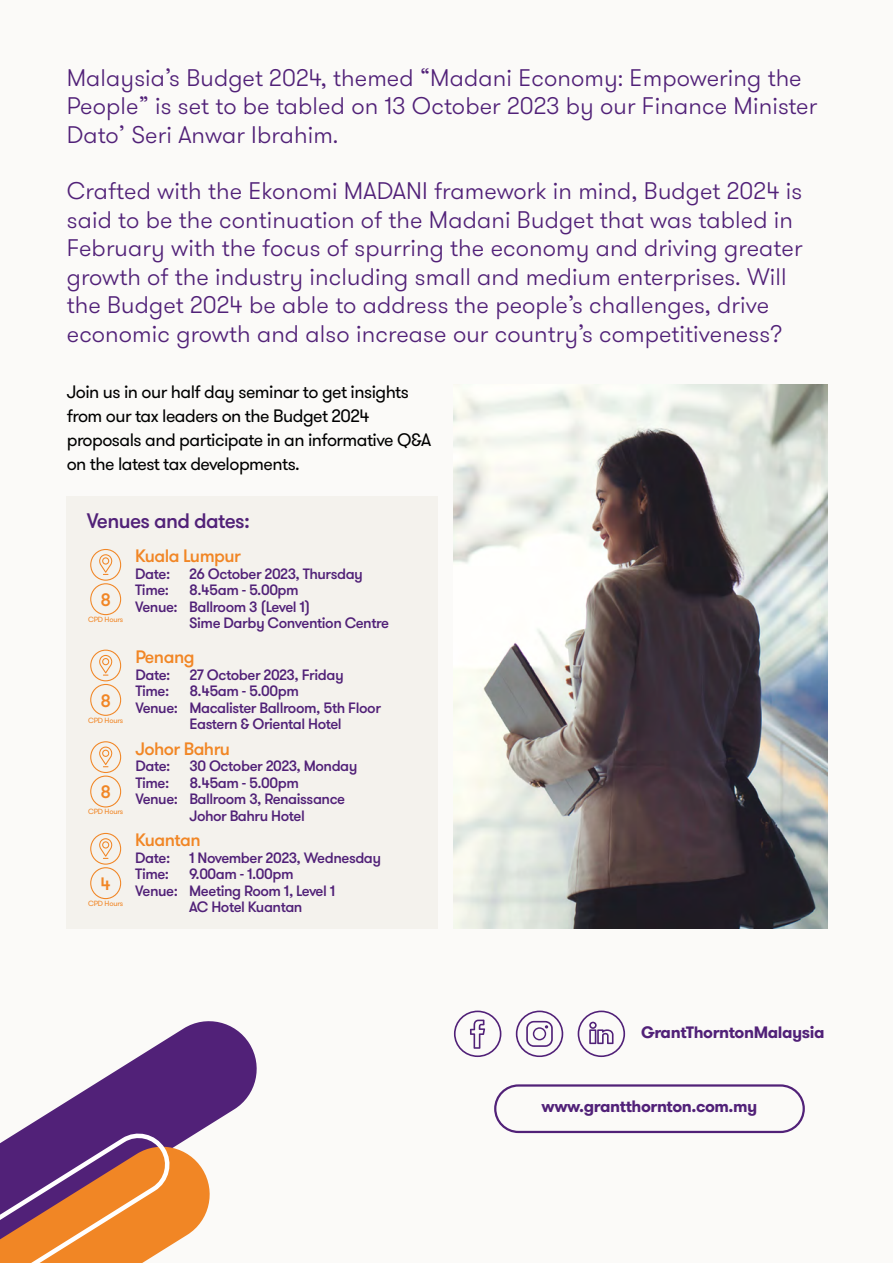
<style>
.page{position:relative;width:893px;height:1263px;background:#fbfaf8}
.page>*{position:absolute;margin:0;border:0;box-sizing:border-box;transform-origin:0 0}
.t1{font:300 24px/28.5px "GT Walsheim Pro";letter-spacing:.005em;color:#512178}
.t2{font:500 21px "GT Walsheim Pro";letter-spacing:-.03em;color:#512178}
.t3{font:18px/24px "GT Walsheim Pro";letter-spacing:-.03em;color:#000}
.t4{font:500 18px "GT Walsheim Pro";letter-spacing:-.03em;color:#f18625}
.t5{font:700 16.5px "GT Walsheim Pro";letter-spacing:-.025em;color:#512178}
.t6{font:500 15px "GT Walsheim Pro";letter-spacing:-.03em;color:#512178}
.t7{font:7.5px "GT Walsheim Pro";letter-spacing:-.03em;color:#f18625}
</style>
<div class="page">
<img style="left:454px;top:384px;width:373px;height:544px">
<svg style="left:21px;top:1021px;width:236px;height:109px;fill:#512178"></svg>
<svg style="left:0;top:1130px;width:210px;height:133px;background:#bd755f"></svg>
<div style="left:67px;top:496px;width:371px;height:432px;background:#f4f2ed"></div>
<svg style="left:90px;top:549px;width:31px;height:66px"></svg>
<svg style="left:90px;top:650px;width:31px;height:66px"></svg>
<svg style="left:90px;top:741px;width:31px;height:66px"></svg>
<svg style="left:454px;top:1010px;width:47px;height:47px"></svg>
<svg style="left:516px;top:1010px;width:48px;height:47px"></svg>
<svg style="left:578px;top:1010px;width:47px;height:47px"></svg>
<div style="left:494px;top:1084px;width:311px;height:49px;border:2px solid #512178;border-radius:23px"></div>
<svg style="left:90px;top:833px;width:31px;height:66px"></svg>
<p class="t1" style="left:67px;top:63px;width:752px">Malaysia’s Budget 2024, themed “Madani Economy: Empowering the<br>People” is set to be tabled on 13 October 2023 by our Finance Minister<br>Dato’ Seri Anwar Ibrahim.</p>
<p class="t1" style="left:67px;top:177px;width:737px">Crafted with the Ekonomi MADANI framework in mind, Budget 2024 is said to be the continuation of the Madani Budget that was tabled in February with the focus of spurring the economy and driving greater growth of the industry including small and medium enterprises. Will the Budget 2024 be able to address the people’s challenges, drive economic growth and also increase our country’s competitiveness?</p>
<p class="t3" style="left:67px;top:380px;width:366px">Join us in our half day seminar to get insights from our tax leaders on the Budget 2024 proposals and participate in an informative Q&amp;A on the latest tax developments.</p>
<p class="t2" style="left:87px;top:507px;width:165px">Venues and dates:</p>
<p class="t4" style="left:135px;top:545px;width:107px">Kuala Lumpur</p>
<p class="t6" style="left:135px;top:564px;width:37px">Date:</p>
<p class="t6" style="left:189px;top:564px;width:175px">26 October 2023, Thursday</p>
<p class="t6" style="left:135px;top:581px;width:35px">Time:</p>
<p class="t6" style="left:189px;top:581px;width:111px">8.45am - 5.00pm</p>
<p class="t6" style="left:135px;top:597px;width:177px">Venue: Ballroom 3 (Level 1)</p>
<p class="t6" style="left:189px;top:614px;width:202px">Sime Darby Convention Centre</p>
<p class="t4" style="left:135px;top:645px;width:61px">Penang</p>
<p class="t6" style="left:135px;top:665px;width:37px">Date:</p>
<p class="t6" style="left:189px;top:665px;width:156px">27 October 2023, Friday</p>
<p class="t6" style="left:135px;top:681px;width:35px">Time:</p>
<p class="t6" style="left:189px;top:681px;width:111px">8.45am - 5.00pm</p>
<p class="t6" style="left:135px;top:698px;width:247px">Venue: Macalister Ballroom, 5th Floor</p>
<p class="t6" style="left:189px;top:714px;width:154px">Eastern &amp; Oriental Hotel</p>
<p class="t4" style="left:135px;top:737px;width:96px">Johor Bahru</p>
<p class="t6" style="left:135px;top:757px;width:37px">Date:</p>
<p class="t6" style="left:189px;top:757px;width:170px">30 October 2023, Monday</p>
<p class="t6" style="left:135px;top:773px;width:35px">Time:</p>
<p class="t6" style="left:189px;top:773px;width:111px">8.45am - 5.00pm</p>
<p class="t6" style="left:135px;top:790px;width:211px">Venue: Ballroom 3, Renaissance</p>
<p class="t6" style="left:189px;top:806px;width:117px">Johor Bahru Hotel</p>
<p class="t4" style="left:135px;top:829px;width:67px">Kuantan</p>
<p class="t6" style="left:135px;top:848px;width:37px">Date:</p>
<p class="t6" style="left:189px;top:848px;width:193px">1 November 2023, Wednesday</p>
<p class="t6" style="left:135px;top:865px;width:35px">Time:</p>
<p class="t6" style="left:189px;top:865px;width:106px">9.00am - 1.00pm</p>
<p class="t6" style="left:135px;top:881px;width:202px">Venue: Meeting Room 1, Level 1</p>
<p class="t6" style="left:189px;top:898px;width:115px">AC Hotel Kuantan</p>
<p class="t4" style="left:100px;top:588px;width:12px">8</p>
<p class="t7" style="left:88px;top:615px;width:37px">CPD Hours</p>
<p class="t4" style="left:100px;top:689px;width:12px">8</p>
<p class="t7" style="left:88px;top:715px;width:37px">CPD Hours</p>
<p class="t4" style="left:100px;top:781px;width:12px">8</p>
<p class="t7" style="left:88px;top:807px;width:37px">CPD Hours</p>
<p class="t4" style="left:101px;top:872px;width:12px">4</p>
<p class="t7" style="left:88px;top:899px;width:37px">CPD Hours</p>
<p class="t5" style="left:641px;top:1021px;width:185px">GrantThorntonMalaysia</p>
<p class="t5" style="left:542px;top:1096px;width:217px">www.grantthornton.com.my</p>
</div>
